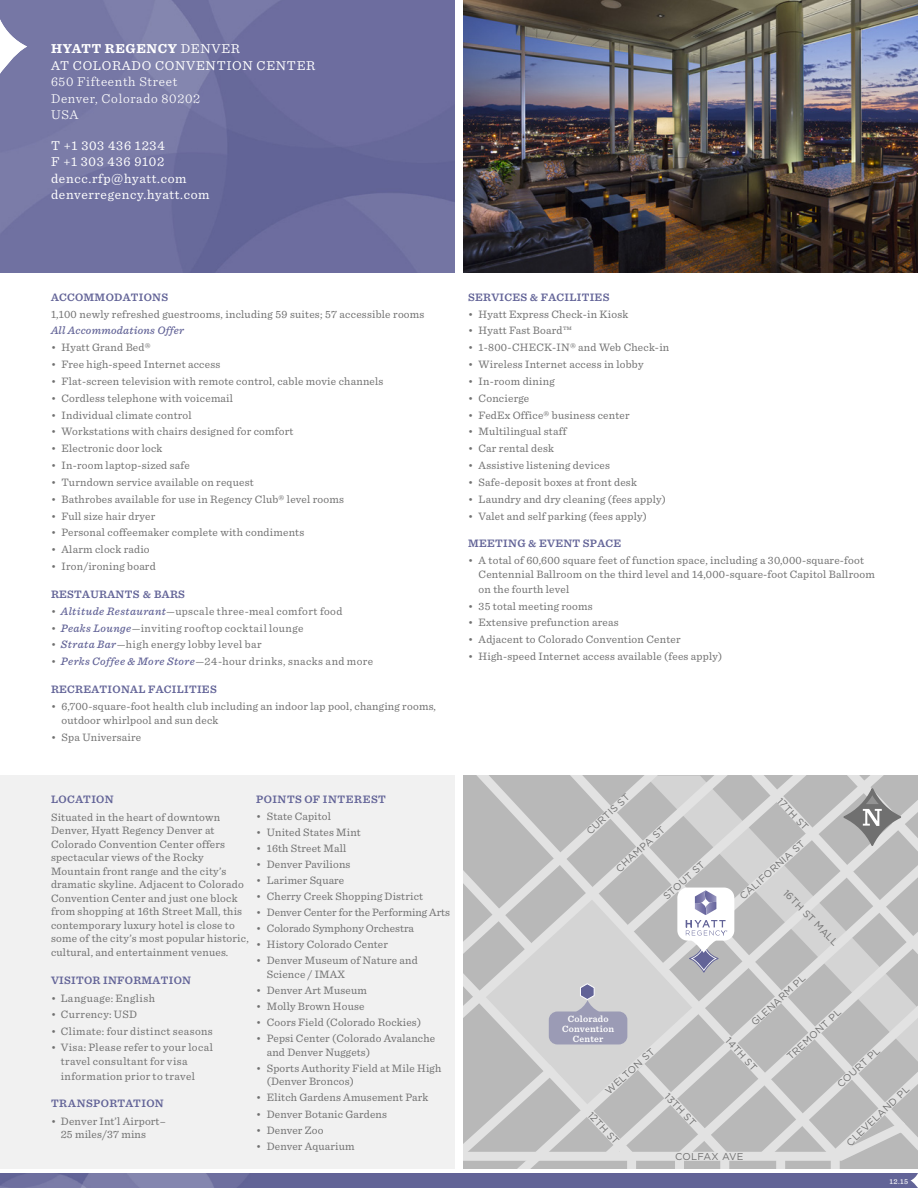
<style>
.page{position:relative;width:918px;height:1188px;background:#fff}
.page>*{position:absolute;margin:0;border:0;box-sizing:border-box;transform-origin:0 0}
.t1{font:13.5px/16.5px "Sentinel";letter-spacing:.05em;color:#fff}
.t2{font:300 13.5px/16.5px "Sentinel";letter-spacing:.05em;color:#fff}
.Text{font:11.25px/13.5px "Sentinel";letter-spacing:.02em;color:#707070}
.Text-2{font:600 11.25px "Sentinel";letter-spacing:.025em;color:#626397}
.Text-3{font:11.25px "Sentinel";letter-spacing:.045em;color:#707070}
.Text-4{font:11.25px "Sentinel";color:#707070}
.Text-5{font:11.25px "Sentinel";letter-spacing:.05em;color:#707070}
.Text-6{font:11.25px "Sentinel";letter-spacing:.04em;color:#707070}
.Text-7{font:italic 500 11.25px "Sentinel";letter-spacing:.02em;color:#626397}
.Text-8{font:600 11.25px "Sentinel";letter-spacing:.045em;color:#626397}
.t3{font:9.9px "Gotham";letter-spacing:.02em;color:#707070}
.t4{font:600 9.45px/9.9px "Sentinel";letter-spacing:.025em;color:#fff;text-align:center}
.t5{font:500 7.5px "Sentinel";color:#fff}
.s1{font-weight:700}
.s2{font-weight:500;font-style:italic;color:#626397}
</style>
<div class="page">
<img style="left:0;top:1173px;width:463px;height:15px">
<img style="left:0;top:0;width:455px;height:272px">
<svg style="left:0;top:19px;width:27px;height:55px"></svg>
<img style="left:463px;top:0;width:455px;height:272px">
<div style="left:0;top:776px;width:455px;height:393px;background:#f1f1f1"></div>
<svg style="left:463px;top:1032px;width:455px;height:156px;background:#a5a6ba"></svg>
<svg style="left:463px;top:1140px;width:178px;height:29px;background:#cacaca"></svg>
<svg style="left:463px;top:973px;width:452px;height:167px;background:#c5c5c5"></svg>
<svg style="left:463px;top:973px;width:257px;height:41px;background:#d1d1d1"></svg>
<svg style="left:576px;top:982px;width:23px;height:30px"></svg>
<div style="left:549px;top:1012px;width:78px;height:32px;background:#9b9bb5;border-radius:8px"></div>
<svg style="left:463px;top:776px;width:455px;height:197px;background:#c6c6c6"></svg>
<p class="t1" style="left:51px;top:40px;width:266px"><span class="s1">HYATT REGENCY</span> DENVER<br>AT COLORADO CONVENTION CENTER</p>
<p class="t2" style="left:51px;top:73px;width:151px">650 Fifteenth Street<br>Denver, Colorado 80202<br>USA</p>
<p class="t1" style="left:51px;top:136px;width:160px">T +1 303 436 1234<br>F +1 303 436 9102 dencc.rfp@hyatt.com denverregency.hyatt.com</p>
<p class="Text-2" style="left:51px;top:288px;width:119px">ACCOMMODATIONS</p>
<p class="Text" style="left:51px;top:306px;width:375px">1,100 newly refreshed guestrooms, including 59 suites; 57 accessible rooms</p>
<p class="Text-7" style="left:51px;top:322px;width:135px">All Accommodations Offer</p>
<p class="Text" style="left:51px;top:340px;width:101px">• Hyatt Grand Bed®</p>
<p class="Text" style="left:51px;top:357px;width:171px">• Free high-speed Internet access</p>
<p class="Text" style="left:51px;top:374px;width:334px">• Flat-screen television with remote control, cable movie channels</p>
<p class="Text" style="left:51px;top:391px;width:184px">• Cordless telephone with voicemail</p>
<p class="Text" style="left:51px;top:407px;width:142px">• Individual climate control</p>
<p class="Text" style="left:51px;top:424px;width:244px">• Workstations with chairs designed for comfort</p>
<p class="Text" style="left:51px;top:441px;width:113px">• Electronic door lock</p>
<p class="Text" style="left:51px;top:458px;width:140px">• In-room laptop-sized safe</p>
<p class="Text" style="left:51px;top:475px;width:204px">• Turndown service available on request</p>
<p class="Text" style="left:51px;top:492px;width:294px">• Bathrobes available for use in Regency Club® level rooms</p>
<p class="Text" style="left:51px;top:508px;width:106px">• Full size hair dryer</p>
<p class="Text" style="left:51px;top:525px;width:255px">• Personal coffeemaker complete with condiments</p>
<p class="Text" style="left:51px;top:542px;width:100px">• Alarm clock radio</p>
<p class="Text" style="left:51px;top:559px;width:106px">• Iron/ironing board</p>
<p class="Text-2" style="left:51px;top:585px;width:135px">RESTAURANTS &amp; BARS</p>
<p class="Text" style="left:51px;top:604px;width:293px">• <span class="s2">Altitude Restaurant</span>—upscale three-meal comfort food</p>
<p class="Text-3" style="left:51px;top:619px;width:254px">• <span class="s2">Peaks Lounge</span>—inviting rooftop cocktail lounge</p>
<p class="Text" style="left:51px;top:637px;width:212px">• <span class="s2">Strata Bar</span>—high energy lobby level bar</p>
<p class="Text-5" style="left:51px;top:653px;width:324px">• <span class="s2">Perks Coffee &amp; More Store</span>—24-hour drinks, snacks and more</p>
<p class="Text-2" style="left:51px;top:681px;width:167px">RECREATIONAL FACILITIES</p>
<p class="Text" style="left:62px;top:698px;width:376px;line-height:14.2px;text-indent:-10px">• 6,700-square-foot health club including an indoor lap pool, changing rooms, outdoor whirlpool and sun deck</p>
<p class="Text" style="left:51px;top:730px;width:92px">• Spa Universaire</p>
<p class="Text-2" style="left:468px;top:288px;width:143px">SERVICES &amp; FACILITIES</p>
<p class="Text" style="left:468px;top:306px;width:162px">• Hyatt Express Check-in Kiosk</p>
<p class="Text" style="left:468px;top:323px;width:105px">• Hyatt Fast Board™</p>
<p class="Text" style="left:468px;top:340px;width:203px">• 1-800-CHECK-IN® and Web Check-in</p>
<p class="Text" style="left:468px;top:357px;width:177px">• Wireless Internet access in lobby</p>
<p class="Text" style="left:468px;top:374px;width:88px">• In-room dining</p>
<p class="Text" style="left:468px;top:391px;width:63px">• Concierge</p>
<p class="Text" style="left:468px;top:407px;width:163px">• FedEx Office® business center</p>
<p class="Text" style="left:468px;top:424px;width:100px">• Multilingual staff</p>
<p class="Text" style="left:468px;top:441px;width:87px">• Car rental desk</p>
<p class="Text" style="left:468px;top:458px;width:143px">• Assistive listening devices</p>
<p class="Text" style="left:468px;top:475px;width:170px">• Safe-deposit boxes at front desk</p>
<p class="Text" style="left:468px;top:492px;width:199px">• Laundry and dry cleaning (fees apply)</p>
<p class="Text" style="left:468px;top:508px;width:180px">• Valet and self parking (fees apply)</p>
<p class="Text-2" style="left:468px;top:535px;width:155px">MEETING &amp; EVENT SPACE</p>
<p class="Text" style="left:479px;top:553px;width:398px;line-height:14.2px;text-indent:-10px">• A total of 60,600 square feet of function space, including a 30,000-square-foot<br>Centennial Ballroom on the third level and 14,000-square-foot Capitol Ballroom on the fourth level</p>
<p class="Text" style="left:468px;top:598px;width:126px">• 35 total meeting rooms</p>
<p class="Text" style="left:468px;top:615px;width:152px">• Extensive prefunction areas</p>
<p class="Text" style="left:468px;top:632px;width:214px">• Adjacent to Colorado Convention Center</p>
<p class="Text" style="left:468px;top:649px;width:256px">• High-speed Internet access available (fees apply)</p>
<p class="Text-2" style="left:51px;top:791px;width:64px">LOCATION</p>
<p class="Text" style="left:51px;top:809px;width:199px">Situated in the heart of downtown Denver, Hyatt Regency Denver at Colorado Convention Center offers spectacular views of the Rocky Mountain front range and the city’s dramatic skyline. Adjacent to Colorado Convention Center and just one block from shopping at 16th Street Mall, this contemporary luxury hotel is close to some of the city’s most popular historic, cultural, and entertainment venues.</p>
<p class="Text-2" style="left:51px;top:972px;width:142px">VISITOR INFORMATION</p>
<p class="Text-3" style="left:51px;top:990px;width:105px">• Language: English</p>
<p class="Text" style="left:51px;top:1007px;width:88px">• Currency: USD</p>
<p class="Text-6" style="left:51px;top:1023px;width:163px">• Climate: four distinct seasons</p>
<p class="Text" style="left:61px;top:1040px;width:154px;line-height:14.1px;text-indent:-10px">• Visa: Please refer to your local travel consultant for visa information prior to travel</p>
<p class="Text-2" style="left:51px;top:1095px;width:114px">TRANSPORTATION</p>
<p class="Text" style="left:61px;top:1114px;width:107px;text-indent:-10px">• Denver Int’l Airport–<br>25 miles/37 mins</p>
<p class="Text-8" style="left:256px;top:791px;width:131px">POINTS OF INTEREST</p>
<p class="Text" style="left:256px;top:808px;width:76px">• State Capitol</p>
<p class="Text" style="left:256px;top:824px;width:106px">• United States Mint</p>
<p class="Text" style="left:256px;top:841px;width:91px">• 16th Street Mall</p>
<p class="Text" style="left:256px;top:857px;width:96px">• Denver Pavilions</p>
<p class="Text" style="left:256px;top:873px;width:90px">• Larimer Square</p>
<p class="Text" style="left:256px;top:889px;width:168px">• Cherry Creek Shopping District</p>
<p class="Text-4" style="left:256px;top:904px;width:195px">• Denver Center for the Performing Arts</p>
<p class="Text-4" style="left:256px;top:920px;width:159px">• Colorado Symphony Orchestra</p>
<p class="Text" style="left:256px;top:937px;width:133px">• History Colorado Center</p>
<p class="Text" style="left:267px;top:953px;width:152px;text-indent:-10px">• Denver Museum of Nature and<br>Science / IMAX</p>
<p class="Text" style="left:256px;top:983px;width:112px">• Denver Art Museum</p>
<p class="Text" style="left:256px;top:999px;width:110px">• Molly Brown House</p>
<p class="Text" style="left:256px;top:1015px;width:166px">• Coors Field (Colorado Rockies)</p>
<p class="Text" style="left:267px;top:1031px;width:170px;text-indent:-10px">• Pepsi Center (Colorado Avalanche and Denver Nuggets)</p>
<p class="Text" style="left:267px;top:1061px;width:176px;text-indent:-10px">• Sports Authority Field at Mile High (Denver Broncos)</p>
<p class="Text" style="left:256px;top:1090px;width:173px">• Elitch Gardens Amusement Park</p>
<p class="Text" style="left:256px;top:1106px;width:132px">• Denver Botanic Gardens</p>
<p class="Text" style="left:256px;top:1122px;width:69px">• Denver Zoo</p>
<p class="Text" style="left:256px;top:1139px;width:100px">• Denver Aquarium</p>
<p class="t3" style="left:584px;top:829px;width:57px;rotate:-43deg">CURTIS ST</p>
<p class="t3" style="left:614px;top:866px;width:64px;rotate:-42deg">CHAMPA ST</p>
<p class="t3" style="left:661px;top:894px;width:53px;rotate:-42deg">STOUT ST</p>
<p class="t4" style="left:562px;top:1014px;width:54px">Colorado<br>Convention<br>Center</p>
<p class="t3" style="left:603px;top:1088px;width:64px;rotate:-42deg">WELTON ST</p>
<p class="t3" style="left:594px;top:1109px;width:42px;rotate:47deg">12TH ST</p>
<p class="t3" style="left:671px;top:1091px;width:42px;rotate:47deg">13TH ST</p>
<p class="t3" style="left:783px;top:796px;width:42px;rotate:47deg">17TH ST</p>
<p class="t3" style="left:738px;top:894px;width:85px;rotate:-42deg">CALIFORNIA ST</p>
<p class="t3" style="left:789px;top:887px;width:75px;rotate:46deg">16TH ST MALL</p>
<p class="t3" style="left:749px;top:1020px;width:71px;rotate:-43deg">GLENARM PL</p>
<p class="t3" style="left:785px;top:1054px;width:71px;rotate:-43deg">TREMONT PL</p>
<p class="t3" style="left:731px;top:1035px;width:43px;rotate:47deg">14TH ST</p>
<p class="t3" style="left:835px;top:1082px;width:55px;rotate:-43deg">COURT PL</p>
<p class="t3" style="left:844px;top:1140px;width:84px;rotate:-43deg">CLEVELAND PL</p>
<p class="t3" style="left:675px;top:1151px;width:70px">COLFAX AVE</p>
<p class="t5" style="left:890px;top:1175px;width:20px">12.15</p>
</div>
